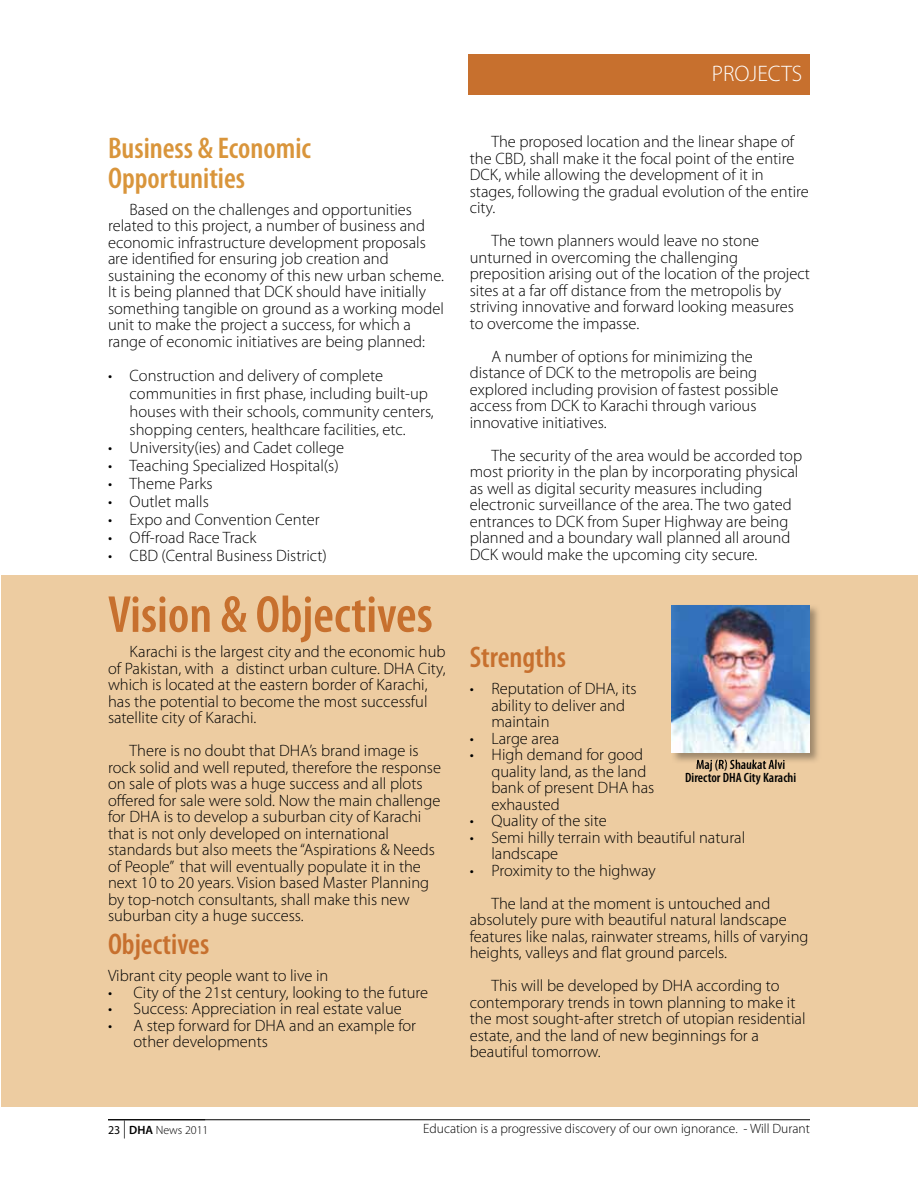
<style>
.page{position:relative;width:918px;height:1188px;background:#fff}
.page>*{position:absolute;margin:0;border:0;box-sizing:border-box;transform-origin:0 0}
.t1{font:600 condensed 52.5px "Myriad Pro";color:#c7702e}
.t2{font:600 condensed 30px/30px "Myriad Pro";color:#d9953b}
.t3{font:600 condensed 30px "Myriad Pro";color:#c7702e}
.t4{font:300 22.5px "Myriad Pro";color:#fff}
.t5{font:300 16.5px/16.5px "Myriad Pro";color:#000}
.t6{font:300 13.5px "Myriad Pro";color:#000}
.t7{font:600 condensed 13.5px/13.5px "Myriad Pro";color:#000;text-align:center}
.t8{font:300 12px "Myriad Pro";color:#000}
.s1{font-weight:400}
.s2{font-size:18px}
.s3{font-weight:600}
</style>
<div class="page">
<div style="left:469px;top:54px;width:341px;height:40px;background:#c7702e"></div>
<hr style="left:108px;top:1119px;width:702px;height:1px;background:#000">
<div style="left:2px;top:576px;width:916px;height:531px;background:#edcca1"></div>
<img style="left:671px;top:605px;width:147px;height:157px">
<img style="left:697px;top:760px;width:88px;height:4px">
<img style="left:672px;top:605px;width:137px;height:147px">
<h2 class="t2" style="left:108px;top:132px;width:204px">Business &amp; Economic<br>Opportunities</h2>
<p class="t5" style="left:108px;top:201px;width:338px;text-indent:22px">Based on the challenges and opportunities related to this project, a number of business and economic infrastructure development proposals are identified for ensuring job creation and sustaining the economy of this new urban scheme.<br>It is being planned that DCK should have initially something tangible on ground as a working model unit to make the project a success, for which a range of economic initiatives are being planned:</p>
<p class="t5" style="left:130px;top:367px;width:306px;line-height:18px;text-indent:-22px">• Construction and delivery of complete communities in first phase, including built-up houses with their schools, community centers, shopping centers, healthcare facilities, etc.</p>
<p class="t5" style="left:108px;top:439px;width:238px">• University(ies) and Cadet college</p>
<p class="t5" style="left:108px;top:457px;width:232px">• Teaching Specialized Hospital(s)</p>
<p class="t5" style="left:108px;top:475px;width:106px">• Theme Parks</p>
<p class="t5" style="left:108px;top:493px;width:102px">• Outlet malls</p>
<p class="t5" style="left:108px;top:511px;width:213px">• Expo and Convention Center</p>
<p class="t5" style="left:108px;top:529px;width:150px">• Off-road Race Track</p>
<p class="t5" style="left:108px;top:547px;width:220px">• CBD (Central Business District)</p>
<h1 class="t1" style="left:108px;top:582px;width:326px">Vision &amp; Objectives</h1>
<p class="t5" style="left:108px;top:643px;width:339px;text-indent:22px">Karachi is the largest city and the economic hub of Pakistan, with a distinct urban culture. DHA City, which is located at the eastern border of Karachi, has the potential to become the most successful satellite city of Karachi.</p>
<p class="t5" style="left:108px;top:742px;width:335px;text-indent:22px">There is no doubt that DHA’s brand image is rock solid and well reputed, therefore the response on sale of plots was a huge success and all plots offered for sale were sold. Now the main challenge for DHA is to develop a suburban city of Karachi that is not only developed on international standards but also meets the “Aspirations &amp; Needs of People” that will eventually populate it in the next 10 to 20 years. Vision based Master Planning by top-notch consultants, shall make this new suburban city a huge success.</p>
<h2 class="t3" style="left:108px;top:926px;width:103px">Objectives</h2>
<p class="t5" style="left:108px;top:967px;width:222px">Vibrant city people want to live in</p>
<p class="t5" style="left:108px;top:984px;width:322px">• City of the 21st century, looking to the future</p>
<p class="t5" style="left:108px;top:1000px;width:295px">• Success: Appreciation in real estate value</p>
<p class="t5" style="left:133px;top:1017px;width:284px;text-indent:-25px">• A step forward for DHA and an example for other developments</p>
<h3 class="t4" style="left:712px;top:60px;width:92px">PROJECTS</h3>
<p class="t5" style="left:470px;top:133px;width:341px;text-indent:22px">The proposed location and the linear shape of the CBD, shall make it the focal point of the entire DCK, while allowing the development of it in stages, following the gradual evolution of the entire city.</p>
<p class="t5" style="left:470px;top:232px;width:342px;text-indent:22px">The town planners would leave no stone unturned in overcoming the challenging preposition arising out of the location of the project sites at a far off distance from the metropolis by striving innovative and forward looking measures to overcome the impasse.</p>
<p class="t5" style="left:470px;top:348px;width:310px;text-indent:22px">A number of options for minimizing the distance of DCK to the metropolis are being explored including provision of fastest possible access from DCK to Karachi through various innovative initiatives.</p>
<p class="t5" style="left:470px;top:447px;width:334px;text-indent:22px">The security of the area would be accorded top most priority in the plan by incorporating physical as well as digital security measures including electronic surveillance of the area. The two gated entrances to DCK from Super Highway are being planned and a boundary wall planned all around DCK would make the upcoming city secure.</p>
<h2 class="t3" style="left:470px;top:639px;width:98px">Strengths</h2>
<p class="t5" style="left:491px;top:681px;width:147px;text-indent:-22px">• Reputation of DHA, its ability to deliver and maintain</p>
<p class="t5" style="left:470px;top:730px;width:91px">• Large area</p>
<p class="t5" style="left:491px;top:747px;width:165px;text-indent:-22px">• High demand for good quality land, as the land bank of present DHA has exhausted</p>
<p class="t5" style="left:470px;top:813px;width:138px">• Quality of the site</p>
<p class="t5" style="left:491px;top:829px;width:255px;text-indent:-22px">• Semi hilly terrain with beautiful natural landscape</p>
<p class="t5" style="left:491px;top:854px;width:281px;line-height:33px;text-indent:-22px">• Proximity to the highway<br>The land at the moment is untouched and</p>
<p class="t5" style="left:470px;top:912px;width:340px">absolutely pure with beautiful natural landscape features like nalas, rainwater streams, hills of varying heights, valleys and flat ground parcels.</p>
<p class="t5" style="left:470px;top:978px;width:337px;text-indent:22px">This will be developed by DHA according to contemporary trends in town planning to make it the most sought-after stretch of utopian residential estate, and the land of new beginnings for a beautiful tomorrow.</p>
<p class="t7" style="left:685px;top:758px;width:113px">Maj (R) Shaukat Alvi<br>Director DHA City Karachi</p>
<p class="t8" style="left:108px;top:1122px;width:102px"><span class="s1">23</span> <span class="s2">|</span> <span class="s3">DHA</span> News 2011</p>
<p class="t6" style="left:423px;top:1120px;width:388px">Education is a progressive discovery of our own ignorance. - Will Durant</p>
</div>
